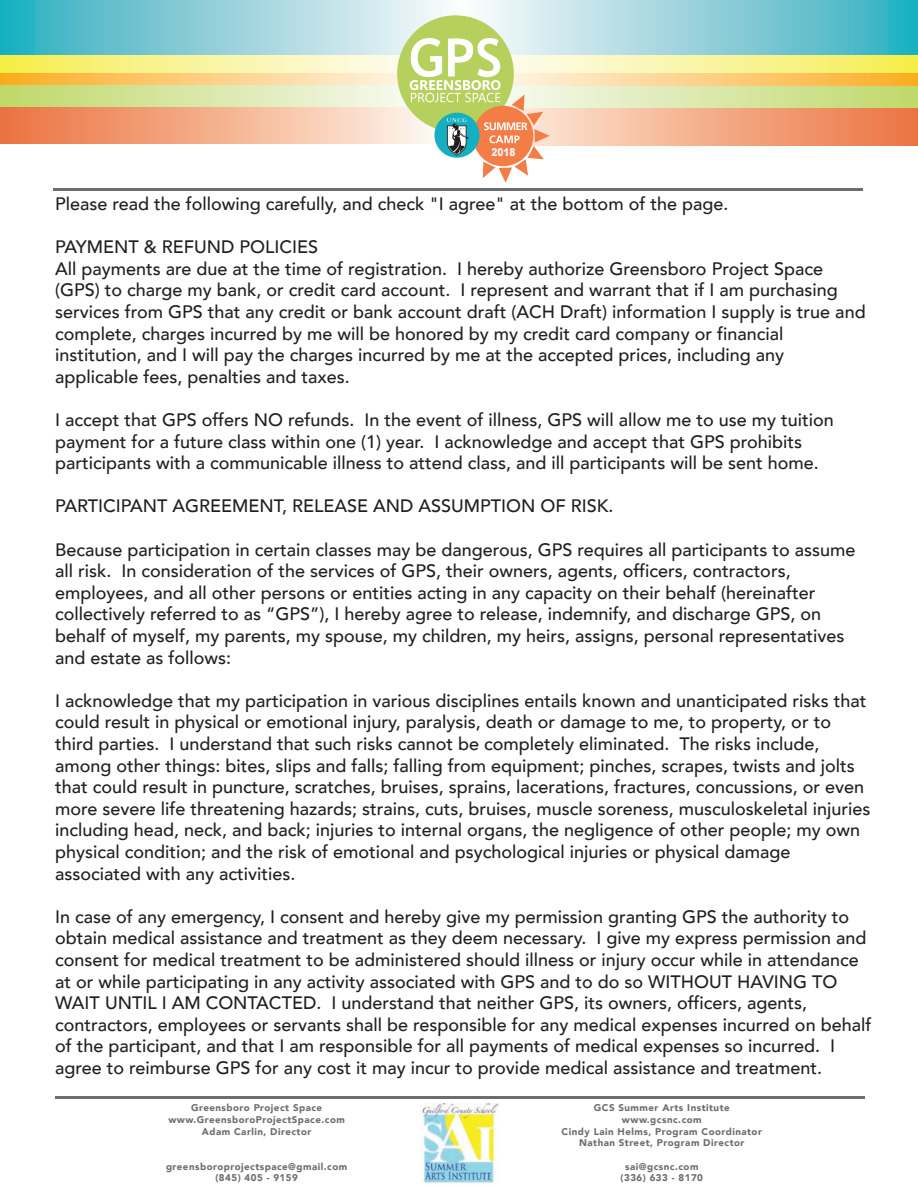
<style>
.page{position:relative;width:918px;height:1188px;background:#fff}
.page>*{position:absolute;margin:0;border:0;box-sizing:border-box;transform-origin:0 0}
.t1{font:500 18px/21.6px "Avenir";color:#231f20}
.t2{font:900 10.8px "Arial";color:#f2f3f4;scale:.83 1}
.t3{font:900 9.75px/11.7px "Avenir";letter-spacing:.05em;color:#6c6d70;text-align:center}
</style>
<div class="page">
<hr style="left:55px;top:1096px;width:810px;height:3px;background:#6c6d70">
<img style="left:421px;top:1104px;width:77px;height:80px">
<svg style="left:0;top:0;width:448px;height:55px;background:#8dd0da"></svg>
<svg style="left:0;top:55px;width:400px;height:18px;background:#f8f49c"></svg>
<svg style="left:0;top:73px;width:398px;height:12px;background:#fdce80"></svg>
<div style="left:0;top:85px;width:445px;height:23px;background:linear-gradient(to right,#bfd869,#fafcf9)"></div>
<div style="left:0;top:107px;width:446px;height:37px;background:linear-gradient(to right,#eb713c,#fff8ed)"></div>
<svg style="left:463px;top:0;width:455px;height:55px;background:#8fd0da"></svg>
<svg style="left:550px;top:55px;width:368px;height:19px;background:#f8f194"></svg>
<svg style="left:550px;top:74px;width:368px;height:12px;background:#fdcb78"></svg>
<svg style="left:550px;top:86px;width:368px;height:23px;background:#d8e3a2"></svg>
<svg style="left:550px;top:109px;width:368px;height:37px;background:#f3a784"></svg>
<div style="left:397px;top:15px;width:117px;height:117px;background:#b6d05e;border-radius:50%"></div>
<svg style="left:410px;top:38px;width:140px;height:145px"></svg>
<hr style="left:53px;top:188px;width:810px;height:3px;background:#6c6d70">
<div style="left:489px;top:145px;width:29px;height:14px;background:#f37d46;border-radius:50%"></div>
<div style="left:516px;top:148px;width:5px;height:9px;background:#f37d46"></div>
<p class="t2" style="left:492px;top:144px;width:30px">2018</p>
<p class="t1" style="left:55px;top:194px;width:675px">Please read the following carefully, and check "I agree" at the bottom of the page.</p>
<p class="t1" style="left:55px;top:237px;width:812px">PAYMENT &amp; REFUND POLICIES<br>All payments are due at the time of registration. I hereby authorize Greensboro Project Space (GPS) to charge my bank, or credit card account. I represent and warrant that if I am purchasing services from GPS that any credit or bank account draft (ACH Draft) information I supply is true and complete, charges incurred by me will be honored by my credit card company or financial institution, and I will pay the charges incurred by me at the accepted prices, including any applicable fees, penalties and taxes.</p>
<p class="t1" style="left:55px;top:410px;width:780px">I accept that GPS offers NO refunds. In the event of illness, GPS will allow me to use my tuition payment for a future class within one (1) year. I acknowledge and accept that GPS prohibits participants with a communicable illness to attend class, and ill participants will be sent home.</p>
<p class="t1" style="left:55px;top:496px;width:560px">PARTICIPANT AGREEMENT, RELEASE AND ASSUMPTION OF RISK.</p>
<p class="t1" style="left:55px;top:539px;width:802px">Because participation in certain classes may be dangerous, GPS requires all participants to assume all risk. In consideration of the services of GPS, their owners, agents, officers, contractors, employees, and all other persons or entities acting in any capacity on their behalf (hereinafter collectively referred to as “GPS”), I hereby agree to release, indemnify, and discharge GPS, on behalf of myself, my parents, my spouse, my children, my heirs, assigns, personal representatives and estate as follows:</p>
<p class="t1" style="left:55px;top:690px;width:817px">I acknowledge that my participation in various disciplines entails known and unanticipated risks that could result in physical or emotional injury, paralysis, death or damage to me, to property, or to third parties. I understand that such risks cannot be completely eliminated. The risks include, among other things: bites, slips and falls; falling from equipment; pinches, scrapes, twists and jolts that could result in puncture, scratches, bruises, sprains, lacerations, fractures, concussions, or even more severe life threatening hazards; strains, cuts, bruises, muscle soreness, musculoskeletal injuries including head, neck, and back; injuries to internal organs, the negligence of other people; my own physical condition; and the risk of emotional and psychological injuries or physical damage associated with any activities.</p>
<p class="t1" style="left:55px;top:906px;width:818px">In case of any emergency, I consent and hereby give my permission granting GPS the authority to obtain medical assistance and treatment as they deem necessary. I give my express permission and consent for medical treatment to be administered should illness or injury occur while in attendance at or while participating in any activity associated with GPS and to do so WITHOUT HAVING TO WAIT UNTIL I AM CONTACTED. I understand that neither GPS, its owners, officers, agents, contractors, employees or servants shall be responsible for any medical expenses incurred on behalf of the participant, and that I am responsible for all payments of medical expenses so incurred. I agree to reimburse GPS for any cost it may incur to provide medical assistance and treatment.</p>
<p class="t3" style="left:168px;top:1102px;width:178px">Greensboro Project Space www.GreensboroProjectSpace.com<br>Adam Carlin, Director</p>
<p class="t3" style="left:166px;top:1161px;width:183px">greensboroprojectspace@gmail.com (845) 405 - 9159</p>
<p class="t3" style="left:562px;top:1102px;width:202px">GCS Summer Arts Institute www.gcsnc.com<br>Cindy Lain Helms, Program Coordinator<br>Nathan Street, Program Director</p>
<p class="t3" style="left:621px;top:1161px;width:84px">sai@gcsnc.com (336) 633 - 8170</p>
</div>
